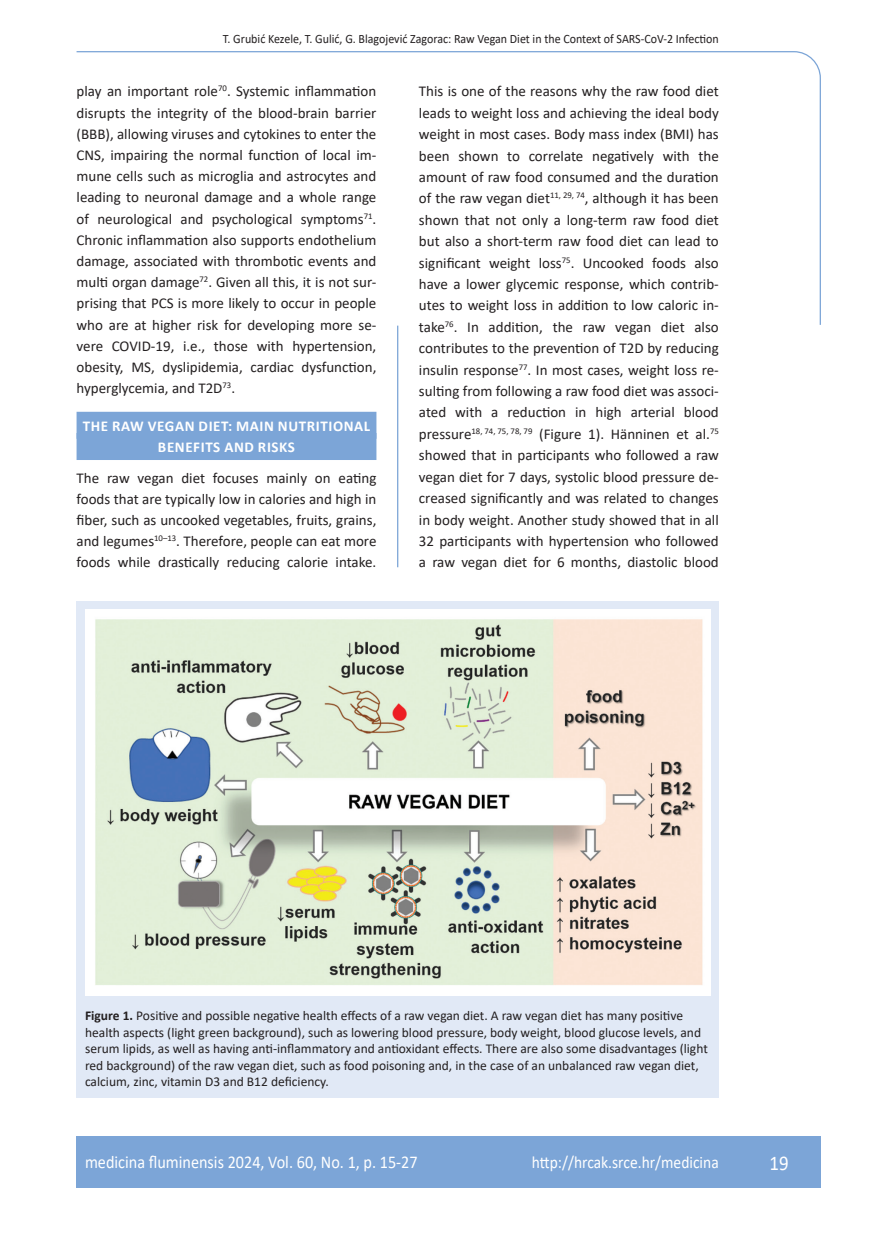
<style>
.page{position:relative;width:872px;height:1234px;background:#fff}
.page>*{position:absolute;margin:0;border:0;box-sizing:border-box;transform-origin:0 0}
.t1{font:21px "Calibri";color:#fff;scale:.9 1}
.t2{font:18px "Calibri";color:#fff;scale:.9 1}
.t3{font:17.25px "Calibri";color:#fff;scale:.9 1}
.osnovni_tekst{font:15px/21.5px "Calibri";color:#231f20;text-align:justify}
.naslov_ruler{font:700 15px "Calibri";letter-spacing:.04em;color:#fff}
.potpis_slika{font:13.5px/16.5px "Calibri";color:#231f20}
.glava{font:12.75px "Calibri";color:#231f20;scale:.94 1}
.s1{font-weight:700}
</style>
<div class="page">
<svg style="left:76px;top:51px;width:745px;height:275px"></svg>
<hr style="left:397px;top:325px;width:1px;height:242px;background:#7ca5d7">
<div style="left:77px;top:1135px;width:744px;height:51px;background:#7ca5d7"></div>
<div style="left:77px;top:411px;width:299px;height:27px;background:#7ca5d7"></div>
<div style="left:77px;top:433px;width:299px;height:27px;background:#7ca5d7"></div>
<div style="left:77px;top:601px;width:642px;height:496px;background:#e1e9f6"></div>
<img style="left:85px;top:609px;width:625px;height:386px">
<p class="glava" style="left:223px;top:29px;width:529px">T. Grubić Kezele, T. Gulić, G. Blagojević Zagorac: Raw Vegan Diet in the Context of SARS-CoV-2 Infection</p>
<p class="osnovni_tekst" style="left:77px;top:80px;width:301px">play an important role<sup>70</sup>. Systemic inflammation disrupts the integrity of the blood-brain barrier (BBB), allowing viruses and cytokines to enter the CNS, impairing the normal function of local im&shy;mune cells such as microglia and astrocytes and leading to neuronal damage and a whole range of neurological and psychological symptoms<sup>71</sup>.<br>Chronic inflammation also supports endothelium damage, associated with thrombotic events and multi organ damage<sup>72</sup>. Given all this, it is not sur&shy;prising that PCS is more likely to occur in people who are at higher risk for developing more se&shy;vere COVID-19, i.e., those with hypertension, obesity, MS, dyslipidemia, cardiac dysfunction, hyperglycemia, and T2D<sup>73</sup>.</p>
<p class="naslov_ruler" style="left:83px;top:415px;width:289px">THE RAW VEGAN DIET: MAIN NUTRITIONAL</p>
<p class="naslov_ruler" style="left:158px;top:436px;width:139px">BENEFITS AND RISKS</p>
<p class="osnovni_tekst" style="left:77px;top:466px;width:301px">The raw vegan diet focuses mainly on eating foods that are typically low in calories and high in fiber, such as uncooked vegetables, fruits, grains, and legumes<sup>10–13</sup>. Therefore, people can eat more foods while drastically reducing calorie intake.</p>
<p class="osnovni_tekst" style="left:419px;top:80px;width:301px">This is one of the reasons why the raw food diet leads to weight loss and achieving the ideal body weight in most cases. Body mass index (BMI) has been shown to correlate negatively with the amount of raw food consumed and the duration of the raw vegan diet<sup>11,</sup> <sup>29,</sup> <sup>74</sup>, although it has been shown that not only a long-term raw food diet but also a short-term raw food diet can lead to significant weight loss<sup>75</sup>. Uncooked foods also have a lower glycemic response, which contrib&shy;utes to weight loss in addition to low caloric in&shy;take<sup>76</sup>. In addition, the raw vegan diet also contributes to the prevention of T2D by reducing insulin response<sup>77</sup>. In most cases, weight loss re&shy;sulting from following a raw food diet was associ&shy;ated with a reduction in high arterial blood pressure<sup>18,</sup> <sup>74,</sup> <sup>75,</sup> <sup>78,</sup> <sup>79</sup> (Figure 1). Hänninen et al.<sup>75 </sup>showed that in participants who followed a raw vegan diet for 7 days, systolic blood pressure de&shy;creased significantly and was related to changes in body weight. Another study showed that in all 32 participants with hypertension who followed a raw vegan diet for 6 months, diastolic blood</p>
<p class="potpis_slika" style="left:85px;top:1007px;width:624px"><span class="s1">Figure 1.</span> Positive and possible negative health effects of a raw vegan diet. A raw vegan diet has many positive health aspects (light green background), such as lowering blood pressure, body weight, blood glucose levels, and serum lipids, as well as having anti-inflammatory and antioxidant effects. There are also some disadvantages (light red background) of the raw vegan diet, such as food poisoning and, in the case of an unbalanced raw vegan diet, calcium, zinc, vitamin D3 and B12 deficiency.</p>
<p class="t2" style="left:85px;top:1149px;width:371px">medicina fluminensis 2024, Vol. 60, No. 1, p. 15-27</p>
<p class="t3" style="left:532px;top:1150px;width:209px">http://hrcak.srce.hr/medicina</p>
<p class="t1" style="left:769px;top:1147px;width:23px">19</p>
</div>
